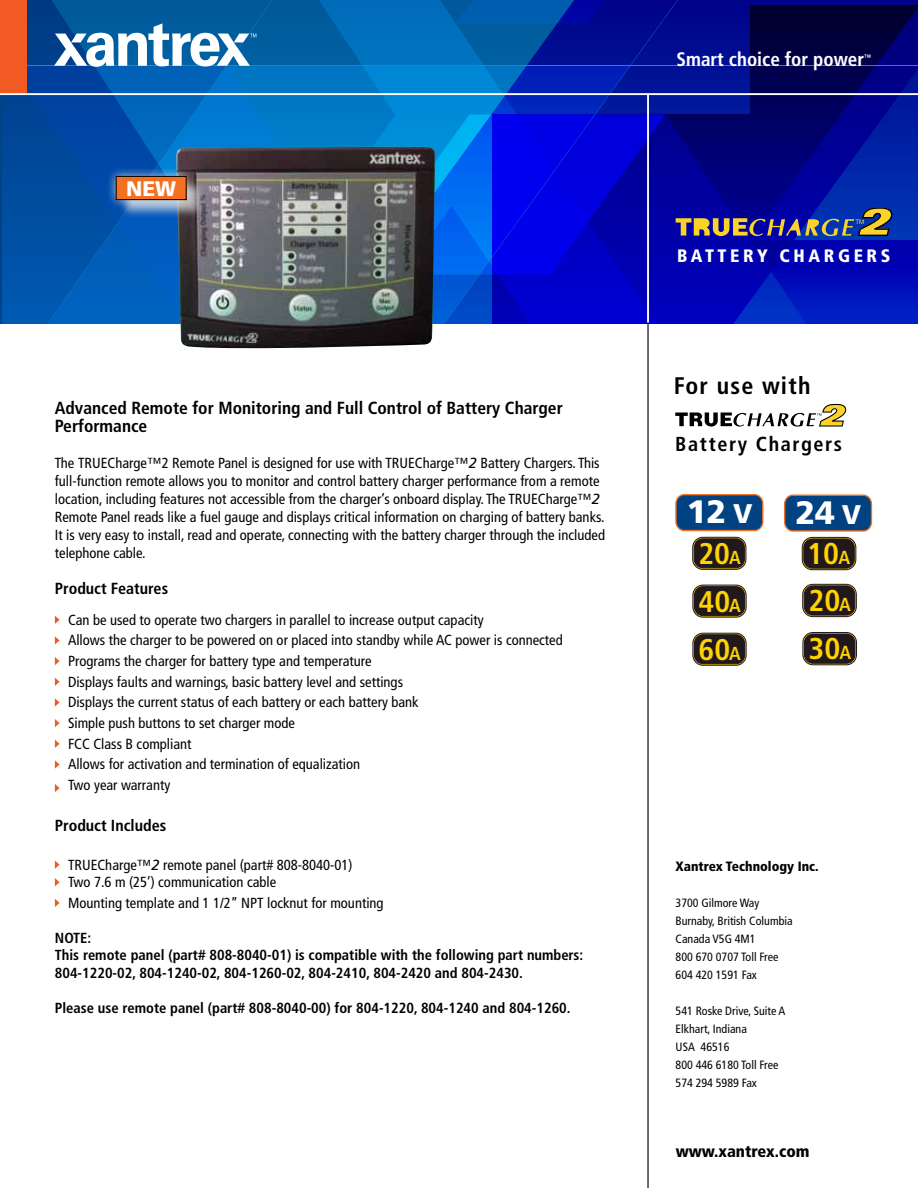
<style>
.page{position:relative;width:918px;height:1188px;background:#fff}
.page>*{position:absolute;margin:0;border:0;box-sizing:border-box;transform-origin:0 0}
.t1{font:900 32.4px "Frutiger";color:#fff}
.t2{font:700 condensed 30px/47.5px "Frutiger";color:#ffd200;text-align:justify}
.t3{font:700 condensed 29.85px/48px "Frutiger";color:#ffd200;text-align:justify}
.t4{font:700 condensed 24px "Frutiger";letter-spacing:.05em;color:#000}
.t5{font:900 21px "Frutiger";color:#fff}
.t6{font:700 condensed 20.25px "Frutiger";letter-spacing:.08em;color:#000}
.t7{font:700 condensed 19.5px "Frutiger";color:#fff}
.t8{font:900 condensed 18px "Frutiger";letter-spacing:.2em;color:#fff}
.t9{font:700 condensed 17.55px/18px "Frutiger";color:#000}
.t10{font:900 condensed 16.5px "Frutiger";color:#000}
.t11{font:700 condensed 16.05px "Frutiger";color:#000}
.t12{font:condensed 14.55px/20.7px "Frutiger";color:#000}
.t13{font:700 condensed 14.55px/17.5px "Frutiger";color:#000}
.t14{font:900 condensed 13.5px "Frutiger";color:#000}
.t15{font:condensed 12px/18px "Frutiger";color:#000}
.t16{font:700 condensed 7.8px "Frutiger";color:#fff;scale:.88 1}
.s1{font-style:italic;font-stretch:normal}
.s2{font-size:27px}
.s3{font-size:18.75px}
.s4{font-size:18.9px}
</style>
<div class="page">
<svg style="left:273px;top:0;width:171px;height:66px;background:#0068b0"></svg>
<svg style="left:678px;top:240px;width:240px;height:83px;background:#000ab6"></svg>
<svg style="left:273px;top:67px;width:171px;height:256px;background:#007bca"></svg>
<svg style="left:354px;top:115px;width:90px;height:160px;background:#0084db"></svg>
<svg style="left:2px;top:0;width:271px;height:323px;background:#004b9e"></svg>
<svg style="left:444px;top:0;width:234px;height:323px;background:#0021c4"></svg>
<svg style="left:48px;top:0;width:224px;height:323px;background:#005bb0"></svg>
<hr style="left:2px;top:66px;width:916px;height:1px;background:#2484c6">
<div style="left:0;top:0;width:27px;height:94px;background:#f15a22"></div>
<svg style="left:54px;top:23px;width:202px;height:44px"></svg>
<hr style="left:0;top:93px;width:918px;height:2px;background:#fff">
<hr style="left:647px;top:93px;width:2px;height:229px;background:#fff">
<svg style="left:676px;top:5px;width:242px;height:235px;background:#0a127b"></svg>
<svg style="left:55px;top:616px;width:5px;height:8px"></svg>
<svg style="left:55px;top:636px;width:5px;height:9px"></svg>
<svg style="left:55px;top:657px;width:5px;height:8px"></svg>
<svg style="left:55px;top:678px;width:5px;height:8px"></svg>
<svg style="left:55px;top:698px;width:5px;height:9px"></svg>
<svg style="left:55px;top:719px;width:5px;height:8px"></svg>
<svg style="left:55px;top:740px;width:5px;height:8px"></svg>
<svg style="left:55px;top:760px;width:5px;height:9px"></svg>
<svg style="left:55px;top:784px;width:5px;height:8px"></svg>
<svg style="left:55px;top:861px;width:5px;height:8px"></svg>
<svg style="left:55px;top:878px;width:5px;height:8px"></svg>
<svg style="left:55px;top:899px;width:5px;height:8px"></svg>
<hr style="left:647px;top:324px;width:2px;height:864px;background:#636466">
<img style="left:176px;top:146px;width:259px;height:203px">
<div style="left:118px;top:178px;width:88px;height:41px;background:#dcddde;opacity:.75"></div>
<div style="left:106px;top:166px;width:90px;height:44px;background:#fff;opacity:.75"></div>
<div style="left:116px;top:176px;width:70px;height:24px;background:#f36f21"></div>
<div style="left:116px;top:176px;width:71px;height:24px;border:1px solid #000"></div>
<div style="left:785px;top:495px;width:86px;height:36px;background:#004282;border-radius:9px"></div>
<div style="left:784px;top:495px;width:88px;height:37px;border:1px solid #f36f21;border-radius:9px"></div>
<svg style="left:802px;top:537px;width:54px;height:33px;background:#342b25"></svg>
<svg style="left:803px;top:584px;width:53px;height:33px;background:#332923"></svg>
<svg style="left:803px;top:632px;width:54px;height:33px;background:#342b25"></svg>
<svg style="left:693px;top:537px;width:53px;height:32px;background:#322923"></svg>
<svg style="left:693px;top:585px;width:53px;height:32px;background:#322922"></svg>
<svg style="left:693px;top:633px;width:53px;height:32px;background:#322923"></svg>
<div style="left:676px;top:495px;width:87px;height:35px;background:#004282;border-radius:9px"></div>
<div style="left:675px;top:494px;width:88px;height:37px;border:1px solid #f36f21;border-radius:9px"></div>
<svg style="left:675px;top:404px;width:171px;height:23px"></svg>
<h3 class="t5" style="left:126px;top:176px;width:52px">NEW</h3>
<p class="t9" style="left:55px;top:399px;width:510px">Advanced Remote for Monitoring and Full Control of Battery Charger<br>Performance</p>
<p class="t12" style="left:55px;top:454px;width:552px;line-height:18px">The TRUECharge™2 Remote Panel is designed for use with TRUECharge™<span class="s1">2</span> Battery Chargers. This full-function remote allows you to monitor and control battery charger performance from a remote location, including features not accessible from the charger’s onboard display. The TRUECharge™<span class="s1">2<br></span>Remote Panel reads like a fuel gauge and displays critical information on charging of battery banks.<br>It is very easy to install, read and operate, connecting with the battery charger through the included telephone cable.</p>
<p class="t11" style="left:55px;top:579px;width:115px">Product Features</p>
<p class="t12" style="left:68px;top:609px;width:496px">Can be used to operate two chargers in parallel to increase output capacity<br>Allows the charger to be powered on or placed into standby while AC power is connected Programs the charger for battery type and temperature<br>Displays faults and warnings, basic battery level and settings<br>Displays the current status of each battery or each battery bank<br>Simple push buttons to set charger mode<br>FCC Class B compliant<br>Allows for activation and termination of equalization<br>Two year warranty</p>
<p class="t11" style="left:55px;top:816px;width:113px">Product Includes</p>
<p class="t12" style="left:68px;top:856px;width:286px;line-height:17.5px">TRUECharge™<span class="s1">2</span> remote panel (part# 808-8040-01)<br>Two 7.6 m (25’) communication cable</p>
<p class="t12" style="left:68px;top:892px;width:317px">Mounting template and 1 1/2” NPT locknut for mounting</p>
<p class="t13" style="left:55px;top:929px;width:530px">NOTE:<br>This remote panel (part# 808-8040-01) is compatible with the following part numbers:<br>804-1220-02, 804-1240-02, 804-1260-02, 804-2410, 804-2420 and 804-2430.</p>
<p class="t13" style="left:55px;top:999px;width:517px">Please use remote panel (part# 808-8040-00) for 804-1220, 804-1240 and 804-1260.</p>
<h3 class="t7" style="left:677px;top:47px;width:189px">Smart choice for power</h3>
<p class="t16" style="left:864px;top:52px;width:9px">™</p>
<p class="t8" style="left:677px;top:245px;width:215px">BATTERY CHARGERS</p>
<h3 class="t4" style="left:674px;top:371px;width:138px">For use with</h3>
<h3 class="t6" style="left:675px;top:432px;width:168px">Battery Chargers</h3>
<h1 class="t1" style="left:687px;top:492px;width:67px">12 <span class="s2">V</span></h1>
<h3 class="t3" style="left:698px;top:529px;width:44px">20<span class="s3">A </span>40<span class="s3">A </span>60<span class="s3">A</span></h3>
<h1 class="t1" style="left:795px;top:493px;width:67px">24 <span class="s2">V</span></h1>
<h2 class="t2" style="left:807px;top:530px;width:46px">10<span class="s4">A </span>20<span class="s4">A </span>30<span class="s4">A</span></h2>
<p class="t14" style="left:676px;top:858px;width:145px">Xantrex Technology Inc.</p>
<p class="t15" style="left:676px;top:894px;width:119px">3700 Gilmore Way<br>Burnaby, British Columbia<br>Canada V5G 4M1<br>800 670 0707 Toll Free<br>604 420 1591 Fax</p>
<p class="t15" style="left:676px;top:1002px;width:111px">541 Roske Drive, Suite A<br>Elkhart, Indiana<br>USA 46516<br>800 446 6180 Toll Free<br>574 294 5989 Fax</p>
<p class="t10" style="left:676px;top:1141px;width:136px">www.xantrex.com</p>
</div>
